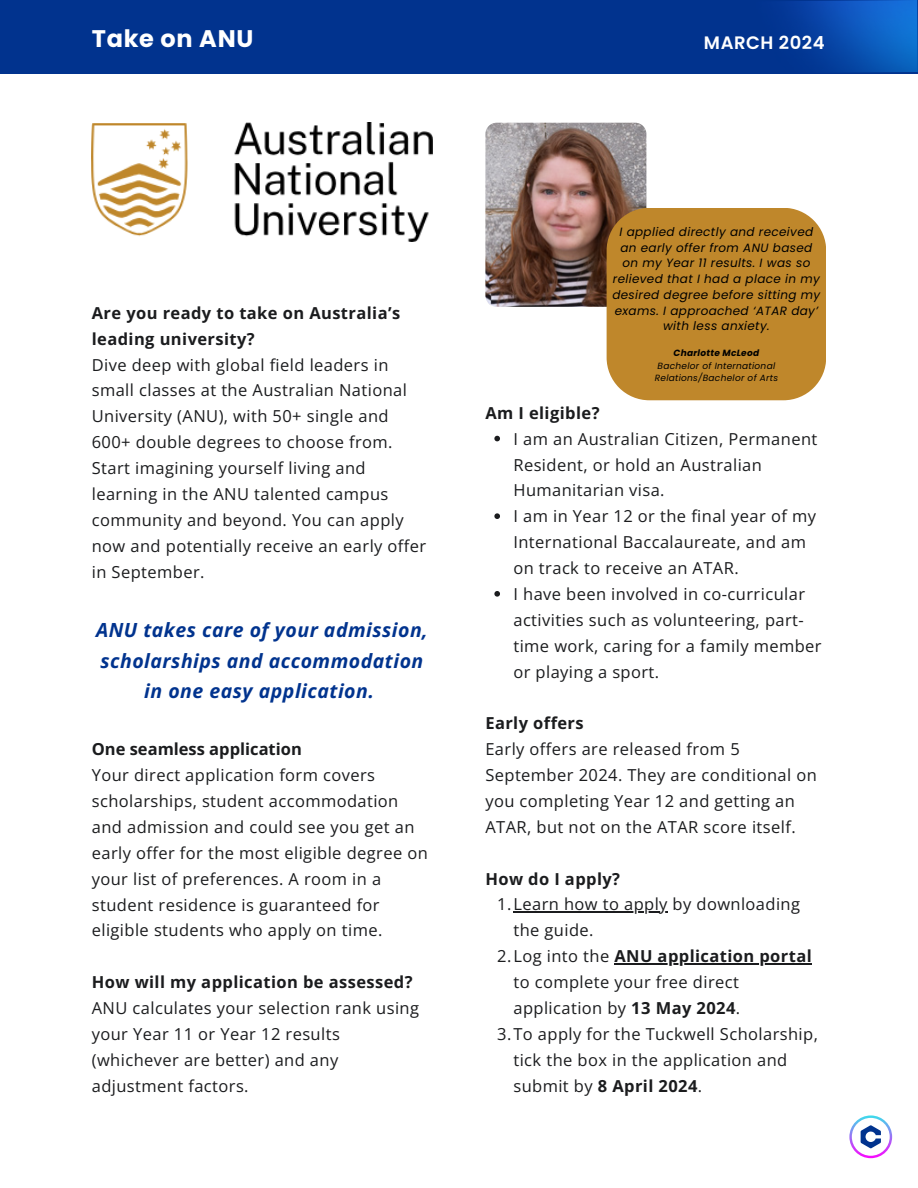
<style>
.page{position:relative;width:918px;height:1188px;background:#fff}
.page>*{position:absolute;margin:0;border:0;box-sizing:border-box;transform-origin:0 0}
.t1{font:700 24px "Poppins";letter-spacing:.03em;color:#fff}
.t2{font:italic 700 19.5px/30.3px "Open Sans";letter-spacing:.025em;color:#01338e;text-align:center}
.t3{font:600 18px "Poppins";letter-spacing:.03em;color:#fff}
.t4{font:16.5px/25.8px "Open Sans";letter-spacing:.025em;color:#1b1c1e}
.t5{font:700 16.5px/25.8px "Open Sans";letter-spacing:.025em;color:#1b1c1e}
.t6{font:700 16.5px "Open Sans";color:#1b1c1e}
.t7{font:italic 12px/15.8px "Poppins";letter-spacing:.03em;color:#000;text-align:center}
.t8{font:italic 9px/12.3px "Poppins";letter-spacing:.03em;color:#000;text-align:center}
.t9{font:italic 700 9px "Poppins";letter-spacing:.03em;color:#000}
.s1{font-weight:400}
.s2{font-weight:700}
</style>
<div class="page">
<svg style="left:849px;top:1115px;width:43px;height:43px"></svg>
<div style="left:0;top:0;width:918px;height:73px;background:#01338e"></div>
<img style="left:785px;top:0;width:133px;height:72px">
<img style="left:92px;top:123px;width:341px;height:119px">
<img style="left:485px;top:123px;width:161px;height:184px;border-radius:11px">
<div style="left:607px;top:208px;width:219px;height:192px;background:#bf872b"></div>
<svg style="left:494px;top:436px;width:6px;height:5px"></svg>
<svg style="left:494px;top:513px;width:6px;height:6px"></svg>
<svg style="left:494px;top:591px;width:6px;height:6px"></svg>
<hr style="left:513px;top:912px;width:155px;height:1px;background:#1b1c1e">
<hr style="left:614px;top:963px;width:198px;height:1px;background:#1b1c1e">
<h1 class="t1" style="left:92px;top:22px;width:163px">Take on ANU</h1>
<p class="t3" style="left:704px;top:30px;width:122px">MARCH 2024</p>
<p class="t5" style="left:92px;top:299px;width:310px">Are you ready to take on Australia’s leading university?</p>
<p class="t4" style="left:92px;top:351px;width:336px">Dive deep with global field leaders in small classes at the Australian National University (ANU), with 50+ single and 600+ double degrees to choose from.<br>Start imagining yourself living and learning in the ANU talented campus community and beyond. You can apply now and potentially receive an early offer in September.</p>
<p class="t2" style="left:96px;top:614px;width:333px">ANU takes care of your admission, scholarships and accommodation in one easy application.</p>
<p class="t6" style="left:92px;top:738px;width:212px">One seamless application</p>
<p class="t4" style="left:92px;top:762px;width:338px">Your direct application form covers scholarships, student accommodation and admission and could see you get an early offer for the most eligible degree on your list of preferences. A room in a student residence is guaranteed for eligible students who apply on time.</p>
<p class="t5" style="left:92px;top:969px;width:322px">How will my application be assessed?</p>
<p class="t4" style="left:92px;top:995px;width:329px">ANU calculates your selection rank using your Year 11 or Year 12 results (whichever are better) and any adjustment factors.</p>
<p class="t7" style="left:612px;top:224px;width:210px">I applied directly and received an early offer from ANU based on my Year 11 results. I was so relieved that I had a place in my desired degree before sitting my exams. I approached ‘ATAR day’ with less anxiety.</p>
<p class="t9" style="left:674px;top:347px;width:87px">Charlotte McLeod</p>
<p class="t8" style="left:655px;top:359px;width:125px">Bachelor of International<br>Relations/Bachelor of Arts</p>
<p class="t5" style="left:485px;top:400px;width:116px">Am I eligible?</p>
<p class="t4" style="left:513px;top:425px;width:310px">I am an Australian Citizen, Permanent<br>Resident, or hold an Australian<br>Humanitarian visa.<br>I am in Year 12 or the final year of my<br>International Baccalaureate, and am on track to receive an ATAR.<br>I have been involved in co-curricular activities such as volunteering, part&shy;time work, caring for a family member or playing a sport.</p>
<p class="t5" style="left:485px;top:710px;width:100px">Early offers</p>
<p class="t4" style="left:485px;top:736px;width:333px">Early offers are released from 5<br>September 2024. They are conditional on you completing Year 12 and getting an ATAR, but not on the ATAR score itself.</p>
<p class="t5" style="left:485px;top:865px;width:136px">How do I apply?</p>
<p class="t4" style="left:497px;top:891px;width:304px">1.Learn how to apply by downloading</p>
<p class="t4" style="left:513px;top:917px;width:82px">the guide.</p>
<p class="t5" style="left:497px;top:943px;width:316px"><span class="s1">2.Log into the</span> ANU application portal</p>
<p class="t4" style="left:513px;top:969px;width:227px">to complete your free direct</p>
<p class="t4" style="left:513px;top:995px;width:228px">application by <span class="s2">13 May 2024</span>.</p>
<p class="t4" style="left:497px;top:1021px;width:322px">3.To apply for the Tuckwell Scholarship,</p>
<p class="t4" style="left:513px;top:1046px;width:275px">tick the box in the application and</p>
<p class="t5" style="left:513px;top:1072px;width:190px"><span class="s1">submit by</span> 8 April 2024<span class="s1">.</span></p>
</div>
